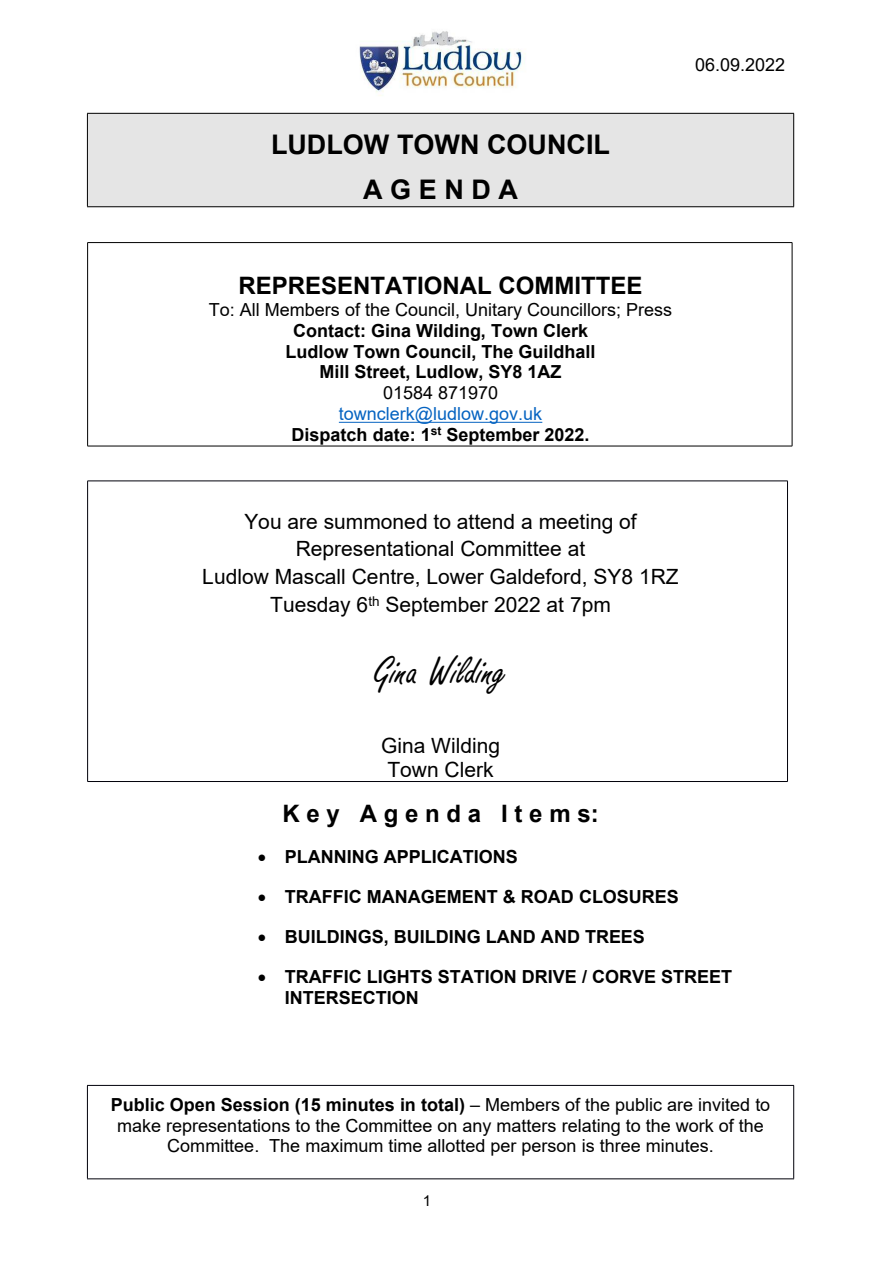
<style>
.page{position:relative;width:893px;height:1263px;background:#fff}
.page>*{position:absolute;margin:0;border:0;box-sizing:border-box;transform-origin:0 0}
.t1{font:42px "Freestyle Script";color:#000}
.t2{font:700 27px/44.8px "Arial";color:#000;text-align:center}
.t3{font:700 24px "Arial";color:#000}
.t4{font:21px/27.8px "Arial";color:#000;text-align:center}
.t5{font:700 18px/20.7px "Arial";color:#000;text-align:center}
.t6{font:18px/20.7px "Arial";color:#000;text-align:center}
.t7{font:15px "Arial";color:#000}
.s1{font-weight:400;color:#0563c1}
.s2{font-weight:700}
</style>
<div class="page">
<div style="left:88px;top:114px;width:705px;height:15px;background:#e5e5e5"></div>
<div style="left:88px;top:129px;width:705px;height:31px;background:#e5e5e5"></div>
<div style="left:88px;top:160px;width:705px;height:46px;background:#e5e5e5"></div>
<hr style="left:87px;top:114px;width:1px;height:92px;background:#000">
<hr style="left:793px;top:114px;width:1px;height:92px;background:#000">
<hr style="left:87px;top:113px;width:707px;height:1px;background:#000">
<hr style="left:87px;top:206px;width:707px;height:1px;background:#000">
<hr style="left:339px;top:422px;width:203px;height:1px;background:#0563c1">
<hr style="left:87px;top:243px;width:1px;height:203px;background:#000">
<hr style="left:791px;top:243px;width:1px;height:203px;background:#000">
<hr style="left:87px;top:242px;width:705px;height:1px;background:#000">
<hr style="left:87px;top:446px;width:705px;height:1px;background:#000">
<hr style="left:87px;top:481px;width:1px;height:300px;background:#00000a">
<hr style="left:787px;top:481px;width:1px;height:300px;background:#00000a">
<hr style="left:87px;top:481px;width:700px;height:1px;background:#00000a">
<hr style="left:87px;top:781px;width:700px;height:1px;background:#00000a">
<hr style="left:87px;top:1086px;width:1px;height:92px;background:#00000a">
<hr style="left:793px;top:1086px;width:1px;height:92px;background:#00000a">
<hr style="left:87px;top:1085px;width:707px;height:1px;background:#00000a">
<hr style="left:87px;top:1178px;width:707px;height:1px;background:#00000a">
<img style="left:359px;top:31px;width:163px;height:65px">
<h2 class="t2" style="left:271px;top:123px;width:340px">LUDLOW TOWN COUNCIL<br>A G E N D A</h2>
<p class="t6" style="left:695px;top:54px;width:92px">06.09.2022</p>
<h3 class="t3" style="left:238px;top:273px;width:405px">REPRESENTATIONAL COMMITTEE</h3>
<p class="t6" style="left:209px;top:300px;width:465px">To: All Members of the Council, Unitary Councillors; Press</p>
<p class="t5" style="left:285px;top:320px;width:311px">Contact: Gina Wilding, Town Clerk<br>Ludlow Town Council, The Guildhall<br>Mill Street, Ludlow, SY8 1AZ</p>
<p class="t6" style="left:383px;top:383px;width:117px">01584 871970</p>
<p class="t5" style="left:291px;top:403px;width:299px"><span class="s1">townclerk@ludlow.gov.uk<br></span>Dispatch date: 1<sup>st</sup> September 2022.</p>
<p class="t4" style="left:202px;top:507px;width:478px">You are summoned to attend a meeting of Representational Committee at<br>Ludlow Mascall Centre, Lower Galdeford, SY8 1RZ Tuesday 6<sup>th</sup> September 2022 at 7pm</p>
<h1 class="t1" style="left:374px;top:648px;width:134px">Gina Wilding</h1>
<p class="t4" style="left:381px;top:733px;width:121px;line-height:24.2px">Gina Wilding<br>Town Clerk</p>
<h3 class="t3" style="left:282px;top:800px;width:318px">K e y A g e n d a I t e m s:</h3>
<p class="t5" style="left:258px;top:847px;width:261px">• PLANNING APPLICATIONS</p>
<p class="t5" style="left:258px;top:887px;width:422px">• TRAFFIC MANAGEMENT &amp; ROAD CLOSURES</p>
<p class="t5" style="left:258px;top:927px;width:388px">• BUILDINGS, BUILDING LAND AND TREES</p>
<p class="t5" style="left:285px;top:967px;width:448px;text-align:left;text-indent:-27px">• TRAFFIC LIGHTS STATION DRIVE / CORVE STREET<br>INTERSECTION</p>
<p class="t6" style="left:111px;top:1094px;width:661px"><span class="s2">Public Open Session (15 minutes in total)</span> – Members of the public are invited to make representations to the Committee on any matters relating to the work of the<br>Committee. The maximum time allotted per person is three minutes.</p>
<p class="t7" style="left:423px;top:1192px;width:10px">1</p>
</div>
